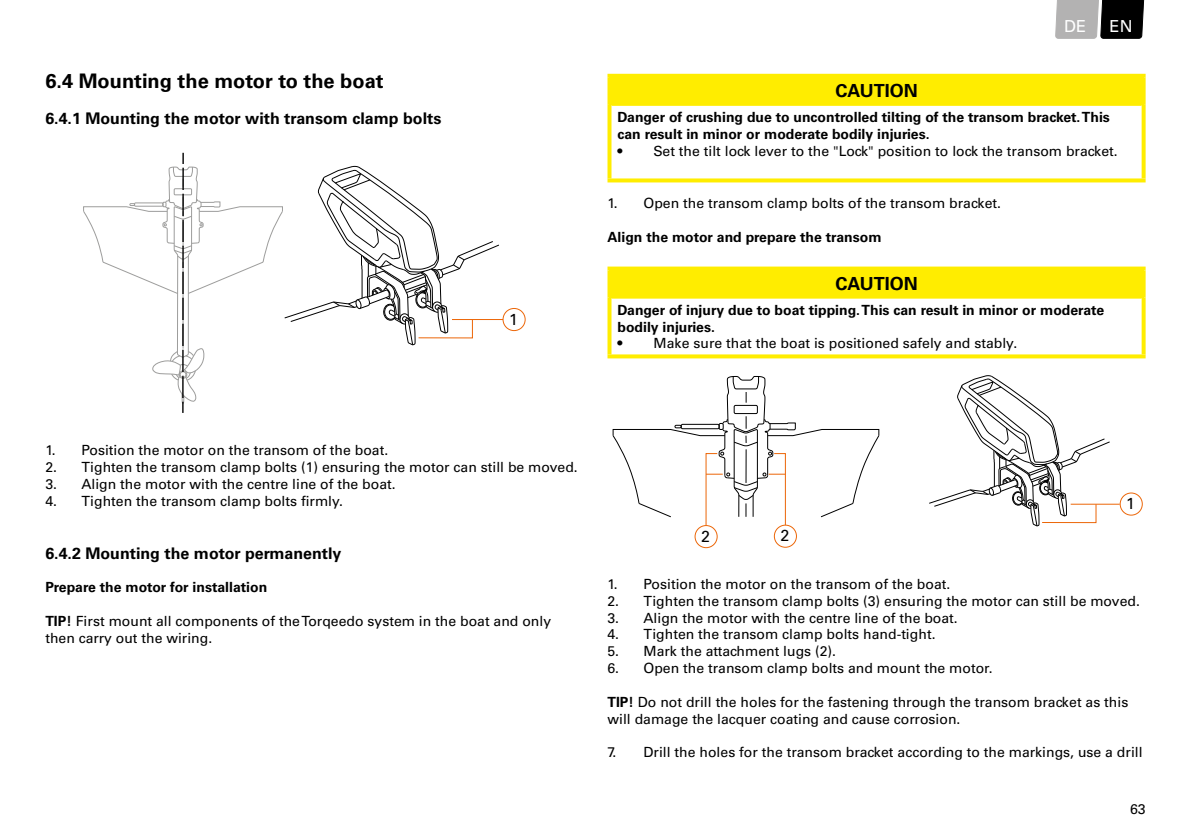
<style>
.page{position:relative;width:1191px;height:840px;background:#fff}
.page>*{position:absolute;margin:0;border:0;box-sizing:border-box;transform-origin:0 0}
.t1{font:700 20px "Univers LT Std";color:#000}
.t2{font:700 18px "Univers LT Std";color:#000}
.t3{font:16.6px "Univers LT Std";color:#fff}
.t4{font:700 16px "Univers LT Std";color:#000}
.t5{font:16px "Univers LT Std";color:#000}
.t6{font:14px/16.8px "Univers LT Std";color:#000}
.t7{font:700 14px/16.8px "Univers LT Std";color:#000}
.s1{font-weight:700}
</style>
<div class="page">
<svg style="left:1055px;top:0;width:90px;height:39px;background:#656565"></svg>
<hr style="left:452px;top:319px;width:51px;height:1px;background:#ec6608">
<div style="left:502px;top:308px;width:23px;height:23px;border:1px solid #ec6608;border-radius:50%"></div>
<svg style="left:83px;top:152px;width:416px;height:261px"></svg>
<div style="left:609px;top:76px;width:534px;height:29px;background:#ffed00"></div>
<hr style="left:611px;top:104px;width:530px;height:2px;background:#ffed00">
<hr style="left:607px;top:74px;width:538px;height:4px;background:#ffed00">
<svg style="left:607px;top:78px;width:2px;height:27px"></svg>
<hr style="left:1141px;top:78px;width:4px;height:27px;background:#ffed00">
<svg style="left:607px;top:105px;width:4px;height:73px"></svg>
<svg style="left:1141px;top:105px;width:4px;height:73px"></svg>
<svg style="left:607px;top:178px;width:538px;height:4px;background:#ffef1d"></svg>
<div style="left:609px;top:268px;width:534px;height:29px;background:#ffed00"></div>
<hr style="left:611px;top:296px;width:530px;height:2px;background:#ffed00">
<svg style="left:607px;top:266px;width:538px;height:4px;fill:#ffed00"></svg>
<svg style="left:607px;top:270px;width:2px;height:27px"></svg>
<hr style="left:1141px;top:270px;width:4px;height:27px;background:#ffed00">
<svg style="left:607px;top:297px;width:4px;height:57px"></svg>
<svg style="left:1141px;top:297px;width:4px;height:57px"></svg>
<svg style="left:607px;top:354px;width:538px;height:4px;background:#ffee1b"></svg>
<div style="left:774px;top:524px;width:23px;height:23px;border:1px solid #ec6608;border-radius:50%"></div>
<hr style="left:1070px;top:503px;width:49px;height:1px;background:#ec6608">
<div style="left:1119px;top:492px;width:23px;height:23px;border:1px solid #ec6608;border-radius:50%"></div>
<svg style="left:929px;top:375px;width:181px;height:151px"></svg>
<svg style="left:612px;top:376px;width:267px;height:150px"></svg>
<div style="left:694px;top:524px;width:23px;height:24px;border:1px solid #ec6608;border-radius:50%"></div>
<h1 class="t1" style="left:45px;top:69px;width:340px">6.4 Mounting the motor to the boat</h1>
<p class="t4" style="left:45px;top:109px;width:397px">6.4.1 Mounting the motor with transom clamp bolts</p>
<p class="t5" style="left:509px;top:309px;width:10px">1</p>
<p class="t3" style="left:1064px;top:16px;width:24px">DE</p>
<p class="t3" style="left:1109px;top:16px;width:24px">EN</p>
<p class="t2" style="left:835px;top:80px;width:84px">CAUTION</p>
<p class="t7" style="left:617px;top:109px;width:494px">Danger of crushing due to uncontrolled tilting of the transom bracket. This can result in minor or moderate bodily injuries.</p>
<p class="t6" style="left:617px;top:142px;width:502px">• Set the tilt lock lever to the "Lock" position to lock the transom bracket.</p>
<p class="t6" style="left:607px;top:195px;width:395px">1. Open the transom clamp bolts of the transom bracket.</p>
<p class="t7" style="left:607px;top:228px;width:275px">Align the motor and prepare the transom</p>
<p class="t2" style="left:835px;top:272px;width:84px">CAUTION</p>
<p class="t7" style="left:617px;top:301px;width:488px">Danger of injury due to boat tipping. This can result in minor or moderate bodily injuries.</p>
<p class="t6" style="left:617px;top:335px;width:401px">• Make sure that the boat is positioned safely and stably.</p>
<p class="t6" style="left:45px;top:442px;width:344px">1. Position the motor on the transom of the boat.</p>
<p class="t6" style="left:45px;top:458px;width:534px">2. Tighten the transom clamp bolts (1) ensuring the motor can still be moved.</p>
<p class="t6" style="left:45px;top:475px;width:352px">3. Align the motor with the centre line of the boat.</p>
<p class="t6" style="left:45px;top:492px;width:299px">4. Tighten the transom clamp bolts firmly.</p>
<p class="t4" style="left:45px;top:543px;width:297px">6.4.2 Mounting the motor permanently</p>
<p class="t7" style="left:45px;top:578px;width:223px">Prepare the motor for installation</p>
<p class="t6" style="left:45px;top:612px;width:507px"><span class="s1">TIP!</span> First mount all components of the Torqeedo system in the boat and only then carry out the wiring.</p>
<p class="t5" style="left:1126px;top:493px;width:10px">1</p>
<p class="t5" style="left:780px;top:525px;width:10px">2</p>
<p class="t5" style="left:701px;top:526px;width:10px">2</p>
<p class="t6" style="left:607px;top:575px;width:344px">1. Position the motor on the transom of the boat.</p>
<p class="t6" style="left:607px;top:592px;width:534px">2. Tighten the transom clamp bolts (3) ensuring the motor can still be moved.</p>
<p class="t6" style="left:607px;top:609px;width:352px">3. Align the motor with the centre line of the boat.</p>
<p class="t6" style="left:607px;top:625px;width:329px">4. Tighten the transom clamp bolts hand-tight.</p>
<p class="t6" style="left:607px;top:642px;width:230px">5. Mark the attachment lugs (2).</p>
<p class="t6" style="left:607px;top:659px;width:387px">6. Open the transom clamp bolts and mount the motor.</p>
<p class="t6" style="left:607px;top:693px;width:522px"><span class="s1">TIP!</span> Do not drill the holes for the fastening through the transom bracket as this will damage the lacquer coating and cause corrosion.</p>
<p class="t6" style="left:607px;top:743px;width:536px">7. Drill the holes for the transom bracket according to the markings, use a drill</p>
<p class="t6" style="left:1130px;top:800px;width:17px">63</p>
</div>
